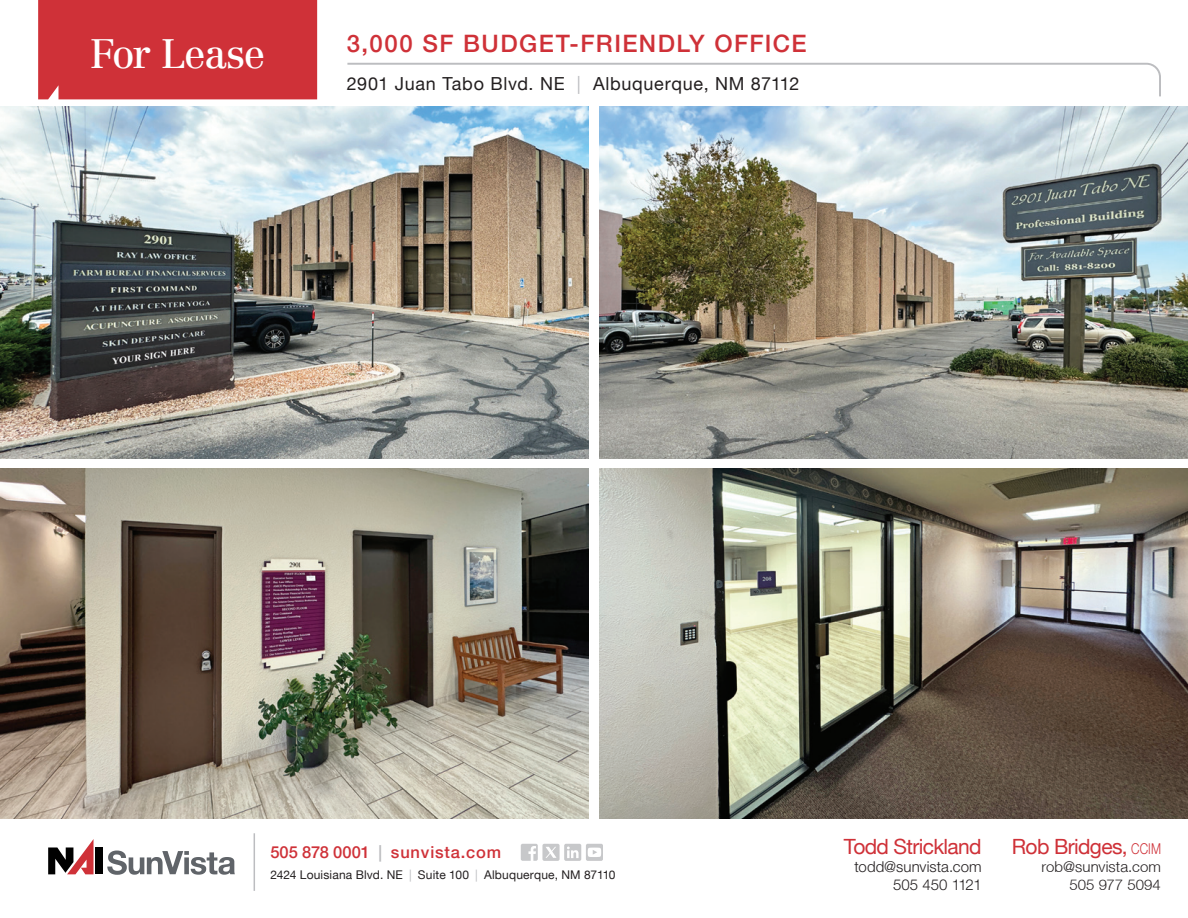
<style>
.page{position:relative;width:1188px;height:918px;background:#fff}
.page>*{position:absolute;margin:0;border:0;box-sizing:border-box;transform-origin:0 0}
.t1{font:40.5px "Centennial LT Std";letter-spacing:-.04em;color:#fff}
.t2{font:500 24px "Helvetica Neue LT";letter-spacing:.06em;color:#cf3138}
.t3{font:21px "Helvetica Neue LT";letter-spacing:-.03em;color:#cf3138}
.t4{font:18px "Helvetica Neue LT";letter-spacing:.035em;color:#231f20}
.t5{font:500 16.5px "Helvetica Neue LT";letter-spacing:.05em;color:#cf3138}
.t6{font:300 15px/18px "Helvetica Neue LT Std";letter-spacing:.005em;color:#231f20;text-align:right}
.t7{font:300 15px/18px "Helvetica Neue LT";letter-spacing:.005em;color:#231f20;text-align:right}
.t8{font:12px "Helvetica Neue LT";letter-spacing:.015em;color:#231f20}
.s1{color:#bcbdc0}
.s2{font-family:"Helvetica Neue LT Std";font-weight:300;font-size:15px}
</style>
<div class="page">
<img style="left:0;top:107px;width:589px;height:351px">
<img style="left:0;top:469px;width:588px;height:350px">
<img style="left:600px;top:107px;width:588px;height:351px">
<img style="left:600px;top:469px;width:588px;height:350px">
<div style="left:38px;top:0;width:279px;height:99px;background:#cf3138"></div>
<svg style="left:347px;top:62px;width:814px;height:35px"></svg>
<div style="left:96px;top:848px;width:7px;height:26px;background:#000"></div>
<svg style="left:48px;top:839px;width:46px;height:35px"></svg>
<svg style="left:107px;top:851px;width:128px;height:24px"></svg>
<div style="left:521px;top:844px;width:17px;height:17px;background:#c7c8ca;border-radius:2px"></div>
<svg style="left:528px;top:846px;width:8px;height:15px"></svg>
<div style="left:564px;top:844px;width:17px;height:17px;background:#c7c8ca;border-radius:2px"></div>
<svg style="left:567px;top:847px;width:12px;height:11px"></svg>
<div style="left:542px;top:844px;width:18px;height:17px;background:#c7c8ca;border-radius:2px"></div>
<div style="left:586px;top:844px;width:17px;height:17px;background:#c7c8ca;border-radius:2px"></div>
<svg style="left:588px;top:848px;width:13px;height:9px"></svg>
<hr style="left:254px;top:833px;width:1px;height:58px;background:#bcbdc0">
<svg style="left:546px;top:847px;width:11px;height:11px"></svg>
<h1 class="t1" style="left:90px;top:30px;width:177px">For Lease</h1>
<h2 class="t2" style="left:347px;top:29px;width:461px">3,000 SF BUDGET-FRIENDLY OFFICE</h2>
<h3 class="t4" style="left:347px;top:73px;width:454px">2901 Juan Tabo Blvd. NE <span class="s1">|</span> Albuquerque, NM 87112</h3>
<h3 class="t5" style="left:270px;top:843px;width:232px">505 878 0001 <span class="s1">|</span> sunvista.com</h3>
<p class="t8" style="left:270px;top:868px;width:347px">2424 Louisiana Blvd. NE <span class="s1">|</span> Suite 100 <span class="s1">|</span> Albuquerque, NM 87110</p>
<h3 class="t3" style="left:844px;top:834px;width:140px">Todd Strickland</h3>
<p class="t6" style="left:854px;top:858px;width:129px">todd@sunvista.com<br>505 450 1121</p>
<h3 class="t3" style="left:1012px;top:834px;width:151px">Rob Bridges, <span class="s2">CCIM</span></h3>
<p class="t7" style="left:1042px;top:858px;width:121px">rob@sunvista.com<br>505 977 5094</p>
</div>
